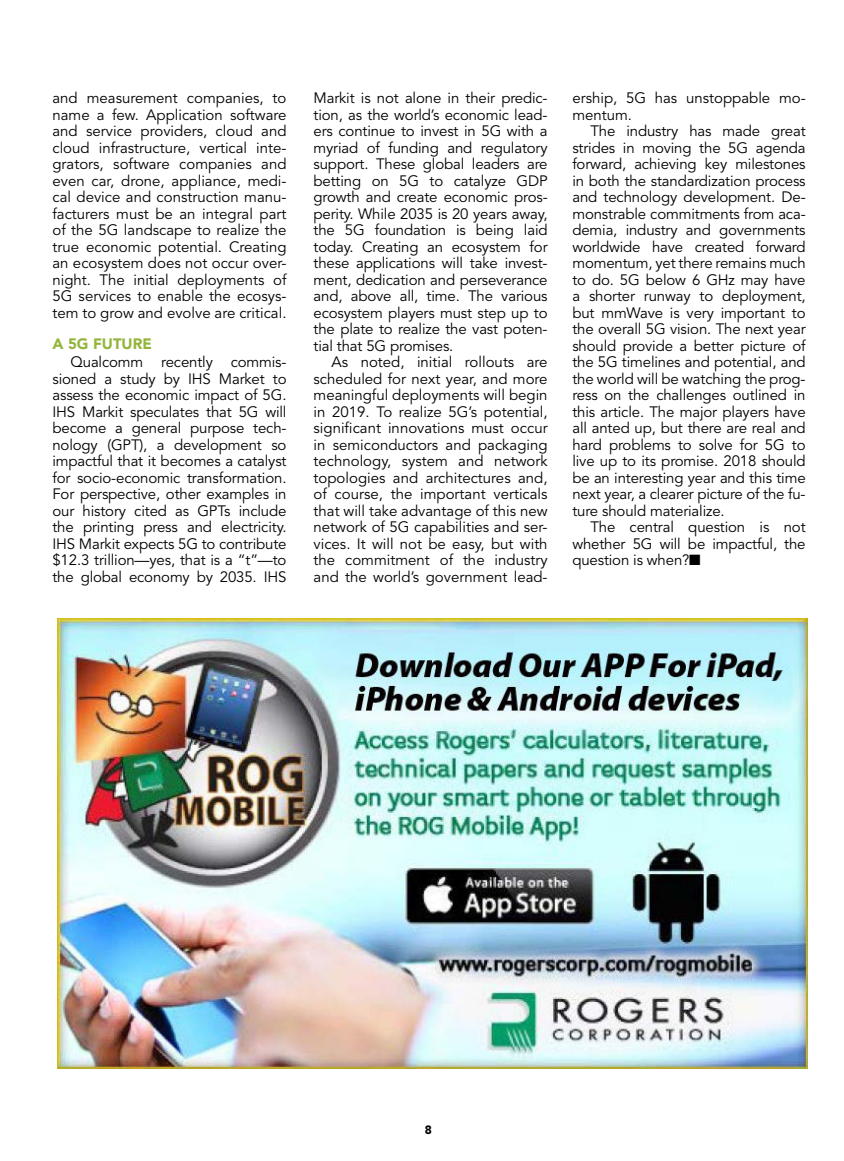
<style>
.page{position:relative;width:844px;height:1161px;background:#fff}
.page>*{position:absolute;margin:0;border:0;box-sizing:border-box;transform-origin:0 0}
.t1{font:15px/16.5px "Avenir LT Std";letter-spacing:-.01em;color:#000;text-align:justify}
.t2{font:900 15px "Avenir LT Std";color:#94b53c}
.t3{font:900 12px "Avenir LT Std";color:#000}
</style>
<div class="page">
<img style="left:57px;top:618px;width:750px;height:450px">
<p class="t1" style="left:52px;top:90px;width:236px">and measurement companies, to name a few. Application software and service providers, cloud and cloud infrastructure, vertical inte&shy;grators, software companies and even car, drone, appliance, medi&shy;cal device and construction manu&shy;facturers must be an integral part of the 5G landscape to realize the true economic potential. Creating an ecosystem does not occur over&shy;night. The initial deployments of 5G services to enable the ecosys&shy;tem to grow and evolve are critical.</p>
<p class="t2" style="left:52px;top:334px;width:101px">A 5G FUTURE</p>
<p class="t1" style="left:52px;top:354px;width:236px;text-indent:18px">Qualcomm recently commis&shy;sioned a study by IHS Market to assess the economic impact of 5G.<br>IHS Markit speculates that 5G will become a general purpose tech&shy;nology (GPT), a development so impactful that it becomes a catalyst for socio-economic transformation.<br>For perspective, other examples in our history cited as GPTs include the printing press and electricity.<br>IHS Markit expects 5G to contribute $12.3 trillion—yes, that is a “t”—to the global economy by 2035. IHS</p>
<p class="t1" style="left:313px;top:90px;width:236px">Markit is not alone in their predic&shy;tion, as the world’s economic lead&shy;ers continue to invest in 5G with a myriad of funding and regulatory support. These global leaders are betting on 5G to catalyze GDP growth and create economic pros&shy;perity. While 2035 is 20 years away, the 5G foundation is being laid today. Creating an ecosystem for these applications will take invest&shy;ment, dedication and perseverance and, above all, time. The various ecosystem players must step up to the plate to realize the vast poten&shy;tial that 5G promises.</p>
<p class="t1" style="left:313px;top:354px;width:236px;text-indent:18px">As noted, initial rollouts are scheduled for next year, and more meaningful deployments will begin in 2019. To realize 5G’s potential, significant innovations must occur in semiconductors and packaging technology, system and network topologies and architectures and, of course, the important verticals that will take advantage of this new network of 5G capabilities and ser&shy;vices. It will not be easy, but with the commitment of the industry and the world’s government lead-</p>
<p class="t1" style="left:572px;top:90px;width:235px">ership, 5G has unstoppable mo&shy;mentum.</p>
<p class="t1" style="left:572px;top:123px;width:235px;text-indent:18px">The industry has made great strides in moving the 5G agenda forward, achieving key milestones in both the standardization process and technology development. De&shy;monstrable commitments from aca&shy;demia, industry and governments worldwide have created forward momentum, yet there remains much to do. 5G below 6 GHz may have a shorter runway to deployment, but mmWave is very important to the overall 5G vision. The next year should provide a better picture of the 5G timelines and potential, and the world will be watching the prog&shy;ress on the challenges outlined in this article. The major players have all anted up, but there are real and hard problems to solve for 5G to live up to its promise. 2018 should be an interesting year and this time next year, a clearer picture of the fu&shy;ture should materialize.</p>
<p class="t1" style="left:572px;top:519px;width:235px;text-indent:18px">The central question is not whether 5G will be impactful, the question is when?■</p>
<p class="t3" style="left:425px;top:1123px;width:9px">8</p>
</div>
